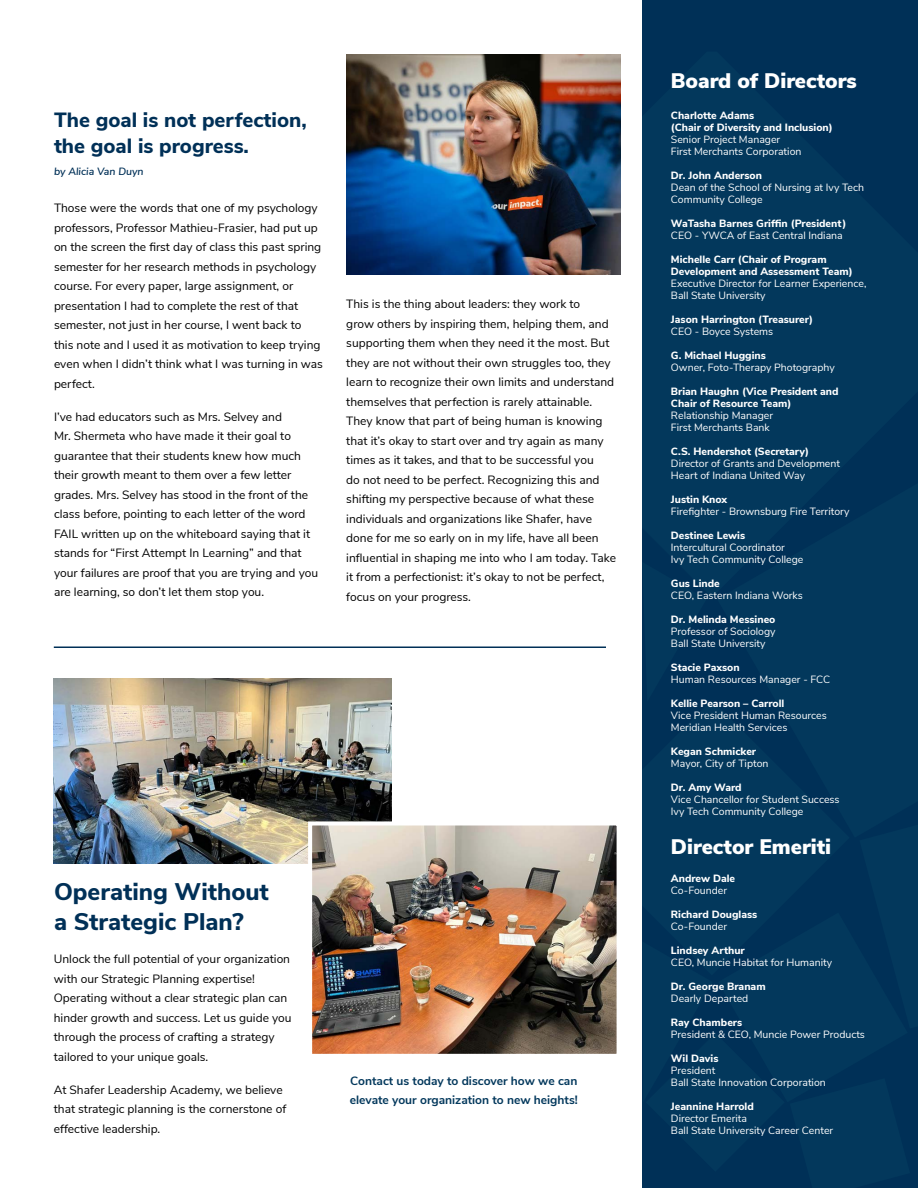
<style>
.page{position:relative;width:918px;height:1188px;background:#fff}
.page>*{position:absolute;margin:0;border:0;box-sizing:border-box;transform-origin:0 0}
.t1{font:800 24px/30px "Nunito Sans";color:#003057}
.t2{font:900 21px "Nunito Sans";color:#fff}
.t3{font:800 20.55px/25.7px "Nunito Sans";color:#003057}
.t4{font:12px/19.5px "Nunito Sans";color:#000}
.t5{font:700 12px/19.5px "Nunito Sans";color:#03385c}
.t6{font:10.5px/12px "Nunito Sans";color:#fff}
.t7{font:800 10.5px/12px "Nunito Sans";color:#fff}
.t8{font:italic 600 10.5px "Nunito Sans";color:#003057}
</style>
<div class="page">
<div style="left:635px;top:0;width:283px;height:1188px;background:#03385c"></div>
<div style="left:427px;top:0;width:215px;height:1188px;background:#fff"></div>
<img style="left:54px;top:678px;width:338px;height:185px">
<img style="left:306px;top:819px;width:311px;height:235px">
<img style="left:346px;top:54px;width:274px;height:220px">
<hr style="left:54px;top:646px;width:552px;height:2px;background:#003057">
<h3 class="t3" style="left:54px;top:106px;width:254px">The goal is not perfection, the goal is progress.</h3>
<p class="t8" style="left:54px;top:163px;width:91px">by Alicia Van Duyn</p>
<p class="t4" style="left:54px;top:198px;width:271px">Those were the words that one of my psychology professors, Professor Mathieu-Frasier, had put up on the screen the first day of class this past spring semester for her research methods in psychology course. For every paper, large assignment, or presentation I had to complete the rest of that semester, not just in her course, I went back to this note and I used it as motivation to keep trying even when I didn’t think what I was turning in was perfect.</p>
<p class="t4" style="left:54px;top:406px;width:266px">I’ve had educators such as Mrs. Selvey and<br>Mr. Shermeta who have made it their goal to guarantee that their students knew how much their growth meant to them over a few letter grades. Mrs. Selvey has stood in the front of the class before, pointing to each letter of the word FAIL written up on the whiteboard saying that it stands for “First Attempt In Learning” and that your failures are proof that you are trying and you are learning, so don’t let them stop you.</p>
<p class="t4" style="left:346px;top:294px;width:271px">This is the thing about leaders: they work to<br>grow others by inspiring them, helping them, and supporting them when they need it the most. But they are not without their own struggles too, they learn to recognize their own limits and understand themselves that perfection is rarely attainable.<br>They know that part of being human is knowing that it’s okay to start over and try again as many times as it takes, and that to be successful you<br>do not need to be perfect. Recognizing this and shifting my perspective because of what these individuals and organizations like Shafer, have done for me so early on in my life, have all been influential in shaping me into who I am today. Take it from a perfectionist: it’s okay to not be perfect, focus on your progress.</p>
<h1 class="t1" style="left:54px;top:876px;width:216px">Operating Without a Strategic Plan?</h1>
<p class="t4" style="left:54px;top:949px;width:239px">Unlock the full potential of your organization with our Strategic Planning expertise!<br>Operating without a clear strategic plan can hinder growth and success. Let us guide you through the process of crafting a strategy tailored to your unique goals.</p>
<p class="t4" style="left:54px;top:1079px;width:234px">At Shafer Leadership Academy, we believe that strategic planning is the cornerstone of effective leadership.</p>
<p class="t5" style="left:350px;top:1070px;width:230px">Contact us today to discover how we can elevate your organization to new heights!</p>
<h2 class="t2" style="left:671px;top:65px;width:187px">Board of Directors</h2>
<p class="t7" style="left:671px;top:109px;width:163px">Charlotte Adams<br>(Chair of Diversity and Inclusion)</p>
<p class="t6" style="left:671px;top:133px;width:132px">Senior Project Manager<br>First Merchants Corporation</p>
<p class="t7" style="left:671px;top:169px;width:93px">Dr. John Anderson</p>
<p class="t6" style="left:671px;top:181px;width:195px">Dean of the School of Nursing at Ivy Tech<br>Community College</p>
<p class="t7" style="left:671px;top:217px;width:177px">WaTasha Barnes Griffin (President)</p>
<p class="t6" style="left:671px;top:229px;width:173px">CEO - YWCA of East Central Indiana</p>
<p class="t7" style="left:671px;top:253px;width:183px">Michelle Carr (Chair of Program<br>Development and Assessment Team)</p>
<p class="t6" style="left:671px;top:277px;width:197px">Executive Director for Learner Experience,<br>Ball State University</p>
<p class="t7" style="left:671px;top:313px;width:144px">Jason Harrington (Treasurer)</p>
<p class="t6" style="left:671px;top:325px;width:104px">CEO - Boyce Systems</p>
<p class="t7" style="left:671px;top:349px;width:96px">G. Michael Huggins</p>
<p class="t6" style="left:671px;top:361px;width:166px">Owner, Foto-Therapy Photography</p>
<p class="t7" style="left:671px;top:385px;width:169px">Brian Haughn (Vice President and<br>Chair of Resource Team)</p>
<p class="t6" style="left:671px;top:409px;width:104px">Relationship Manager<br>First Merchants Bank</p>
<p class="t7" style="left:671px;top:445px;width:140px">C.S. Hendershot (Secretary)</p>
<p class="t6" style="left:671px;top:457px;width:171px">Director of Grants and Development<br>Heart of Indiana United Way</p>
<p class="t7" style="left:671px;top:493px;width:58px">Justin Knox</p>
<p class="t6" style="left:671px;top:505px;width:180px">Firefighter - Brownsburg Fire Territory</p>
<p class="t7" style="left:671px;top:529px;width:76px">Destinee Lewis</p>
<p class="t6" style="left:671px;top:541px;width:134px">Intercultural Coordinator<br>Ivy Tech Community College</p>
<p class="t7" style="left:671px;top:577px;width:50px">Gus Linde</p>
<p class="t6" style="left:671px;top:589px;width:133px">CEO, Eastern Indiana Works</p>
<p class="t7" style="left:671px;top:613px;width:106px">Dr. Melinda Messineo</p>
<p class="t6" style="left:671px;top:625px;width:106px">Professor of Sociology<br>Ball State University</p>
<p class="t7" style="left:671px;top:661px;width:70px">Stacie Paxson</p>
<p class="t6" style="left:671px;top:673px;width:161px">Human Resources Manager - FCC</p>
<p class="t7" style="left:671px;top:697px;width:115px">Kellie Pearson – Carroll</p>
<p class="t6" style="left:671px;top:709px;width:157px">Vice President Human Resources<br>Meridian Health Services</p>
<p class="t7" style="left:671px;top:745px;width:87px">Kegan Schmicker</p>
<p class="t6" style="left:671px;top:757px;width:99px">Mayor, City of Tipton</p>
<p class="t7" style="left:671px;top:781px;width:72px">Dr. Amy Ward</p>
<p class="t6" style="left:671px;top:793px;width:170px">Vice Chancellor for Student Success<br>Ivy Tech Community College</p>
<h2 class="t2" style="left:671px;top:831px;width:162px">Director Emeriti</h2>
<p class="t7" style="left:671px;top:872px;width:66px">Andrew Dale</p>
<p class="t6" style="left:671px;top:884px;width:58px">Co-Founder</p>
<p class="t7" style="left:671px;top:908px;width:88px">Richard Douglass</p>
<p class="t6" style="left:671px;top:920px;width:58px">Co-Founder</p>
<p class="t7" style="left:671px;top:944px;width:75px">Lindsey Arthur</p>
<p class="t6" style="left:671px;top:956px;width:163px">CEO, Muncie Habitat for Humanity</p>
<p class="t7" style="left:671px;top:980px;width:96px">Dr. George Branam</p>
<p class="t6" style="left:671px;top:992px;width:79px">Dearly Departed</p>
<p class="t7" style="left:671px;top:1016px;width:73px">Ray Chambers</p>
<p class="t6" style="left:671px;top:1028px;width:196px">President &amp; CEO, Muncie Power Products</p>
<p class="t7" style="left:671px;top:1052px;width:49px">Wil Davis</p>
<p class="t6" style="left:671px;top:1064px;width:156px">President<br>Ball State Innovation Corporation</p>
<p class="t7" style="left:671px;top:1100px;width:84px">Jeannine Harrold</p>
<p class="t6" style="left:671px;top:1112px;width:164px">Director Emerita<br>Ball State University Career Center</p>
</div>
